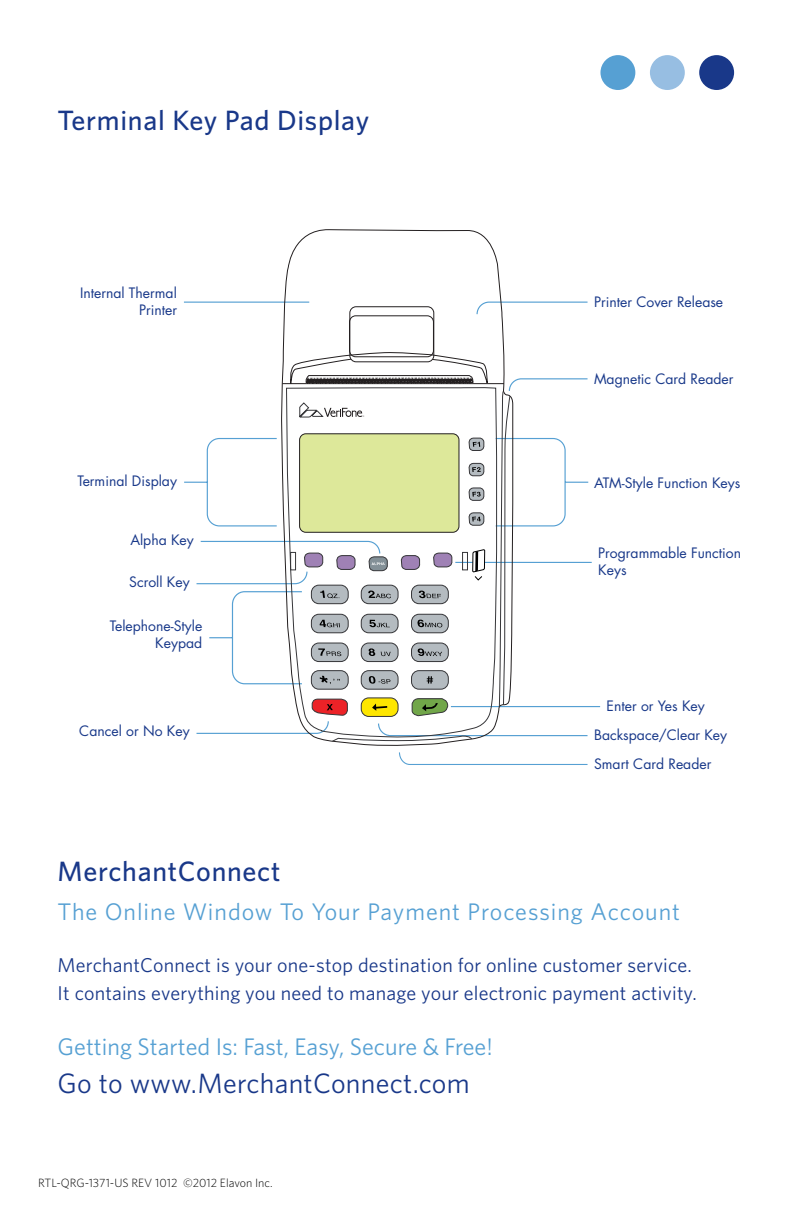
<style>
.page{position:relative;width:792px;height:1224px;background:#fff}
.page>*{position:absolute;margin:0;border:0;box-sizing:border-box;transform-origin:0 0}
.t1{font:500 28px "Whitney";letter-spacing:.025em;color:#193889}
.t2{font:28px "Whitney";letter-spacing:.01em;color:#193889}
.t3{font:24px "Whitney";letter-spacing:.04em;color:#56a0d3}
.t4{font:24px "Whitney";color:#56a0d3}
.t5{font:20px/28px "Whitney";letter-spacing:.01em;color:#193889}
.t6{font:14px/16.8px "Futura";color:#19398a}
.t7{font:300 12px "Whitney";color:#000}
</style>
<div class="page">
<div style="left:600px;top:55px;width:35px;height:35px;background:#56a0d3;border-radius:50%"></div>
<div style="left:650px;top:55px;width:35px;height:35px;background:#97bee2;border-radius:50%"></div>
<div style="left:699px;top:55px;width:35px;height:35px;background:#193889;border-radius:50%"></div>
<svg style="left:184px;top:301px;width:417px;height:436px"></svg>
<svg style="left:399px;top:752px;width:189px;height:13px"></svg>
<hr style="left:455px;top:562px;width:137px;height:1px;background:#56a0d3">
<svg style="left:281px;top:229px;width:233px;height:517px"></svg>
<svg style="left:332px;top:391px;width:178px;height:350px"></svg>
<svg style="left:286px;top:387px;width:211px;height:351px"></svg>
<div style="left:350px;top:307px;width:84px;height:55px;border:1px solid #231f20;border-radius:6px"></div>
<div style="left:349px;top:316px;width:85px;height:41px;border:1px solid #231f20;border-radius:6px"></div>
<svg style="left:282px;top:352px;width:222px;height:32px"></svg>
<svg style="left:412px;top:698px;width:36px;height:18px"></svg>
<svg style="left:372px;top:704px;width:15px;height:7px"></svg>
<svg style="left:312px;top:699px;width:36px;height:17px"></svg>
<svg style="left:299px;top:402px;width:65px;height:15px"></svg>
<svg style="left:184px;top:433px;width:405px;height:252px"></svg>
<h1 class="t1" style="left:58px;top:103px;width:313px">Terminal Key Pad Display</h1>
<p class="t6" style="left:80px;top:284px;width:99px;text-align:right">Internal Thermal<br>Printer</p>
<p class="t6" style="left:78px;top:472px;width:101px">Terminal Display</p>
<p class="t6" style="left:130px;top:531px;width:65px">Alpha Key</p>
<p class="t6" style="left:129px;top:573px;width:62px">Scroll Key</p>
<p class="t6" style="left:110px;top:617px;width:94px;text-align:right">Telephone-Style<br>Keypad</p>
<p class="t6" style="left:79px;top:722px;width:112px">Cancel or No Key</p>
<p class="t6" style="left:594px;top:294px;width:131px">Printer Cover Release</p>
<p class="t6" style="left:594px;top:370px;width:141px">Magnetic Card Reader</p>
<p class="t6" style="left:594px;top:474px;width:148px">ATM-Style Function Keys</p>
<p class="t6" style="left:598px;top:544px;width:144px">Programmable Function<br>Keys</p>
<p class="t6" style="left:594px;top:691px;width:135px;line-height:29px;text-indent:13px">Enter or Yes Key<br>Backspace/Clear Key<br>Smart Card Reader</p>
<h1 class="t1" style="left:58px;top:855px;width:224px">MerchantConnect</h1>
<h2 class="t3" style="left:58px;top:897px;width:624px">The Online Window To Your Payment Processing Account</h2>
<h3 class="t5" style="left:58px;top:950px;width:641px">MerchantConnect is your one-stop destination for online customer service.<br>It contains everything you need to manage your electronic payment activity.</h3>
<h2 class="t4" style="left:58px;top:1032px;width:437px">Getting Started Is: Fast, Easy, Secure &amp; Free!</h2>
<h1 class="t2" style="left:58px;top:1067px;width:414px">Go to www.MerchantConnect.com</h1>
<p class="t7" style="left:38px;top:1175px;width:236px">RTL-QRG-1371-US REV 1012 ©2012 Elavon Inc.</p>
</div>
